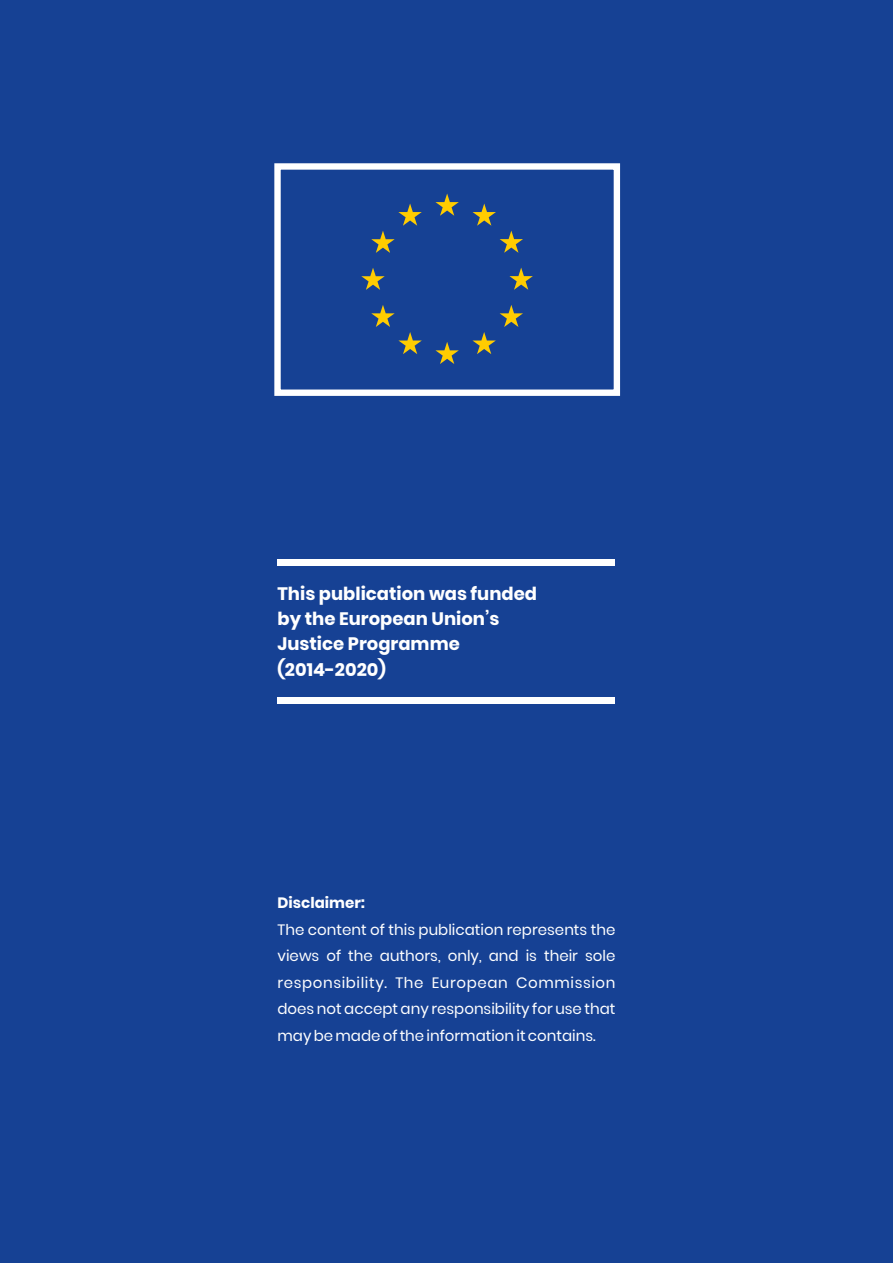
<style>
.page{position:relative;width:893px;height:1263px;background:#164194}
.page>*{position:absolute;margin:0;border:0;box-sizing:border-box;transform-origin:0 0}
.t1{font:700 18px/25.3px "Poppins";color:#fff}
.t2{font:15px/26.4px "Poppins";color:#fff;text-align:justify}
.t3{font:700 15px "Poppins";color:#fff}
</style>
<div class="page">
<div style="left:274px;top:163px;width:346px;height:233px;background:#164194;border:6px solid #fff"></div>
<svg style="left:435px;top:194px;width:24px;height:22px"></svg>
<svg style="left:371px;top:203px;width:51px;height:50px"></svg>
<svg style="left:361px;top:268px;width:24px;height:22px"></svg>
<svg style="left:371px;top:305px;width:51px;height:49px"></svg>
<svg style="left:435px;top:342px;width:24px;height:22px"></svg>
<svg style="left:472px;top:305px;width:51px;height:49px"></svg>
<svg style="left:509px;top:268px;width:24px;height:22px"></svg>
<svg style="left:473px;top:203px;width:50px;height:50px"></svg>
<div style="left:278px;top:559px;width:337px;height:7px;background:#fff"></div>
<div style="left:278px;top:697px;width:337px;height:6px;background:#fff"></div>
<p class="t1" style="left:278px;top:581px;width:261px">This publication was funded by the European Union’s<br>Justice Programme (2014-2020)</p>
<p class="t3" style="left:278px;top:893px;width:89px">Disclaimer:</p>
<p class="t2" style="left:277px;top:916px;width:339px">The content of this publication represents the views of the authors, only, and is their sole responsibility. The European Commission does not accept any responsibility for use that may be made of the information it contains.</p>
</div>
